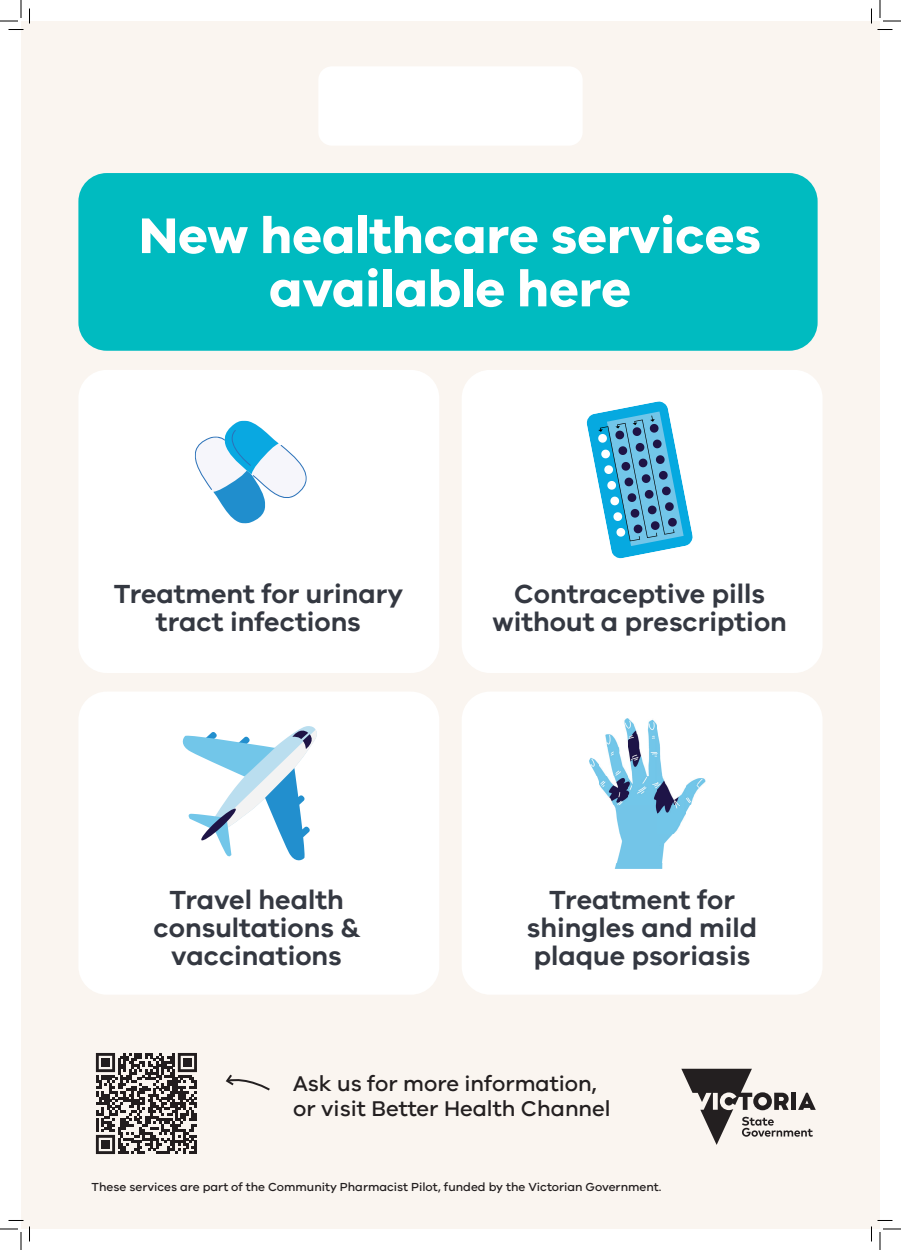
<style>
.page{position:relative;width:901px;height:1250px;background:#fff}
.page>*{position:absolute;margin:0;border:0;box-sizing:border-box;transform-origin:0 0}
.t1{font:700 51.7px "VIC";color:#fff}
.t2{font:600 27px/28px "VIC";color:#343841;text-align:center}
.Body_Copy{font:500 22px/25px "VIC";color:#231f20}
.Heading_1_Text_Option_2{font:500 12px "VIC";color:#231f20}
</style>
<div class="page">
<div style="left:21px;top:21px;width:859px;height:1208px;background:#faf5f0"></div>
<div style="left:78px;top:173px;width:740px;height:178px;background:#00bbc0;border-radius:28px"></div>
<svg style="left:225px;top:1074px;width:45px;height:17px"></svg>
<svg style="left:96px;top:1053px;width:101px;height:101px"></svg>
<div style="left:101px;top:1058px;width:9px;height:8px;background:#231f20"></div>
<div style="left:183px;top:1058px;width:8px;height:8px;background:#231f20"></div>
<div style="left:101px;top:1140px;width:9px;height:8px;background:#231f20"></div>
<div style="left:78px;top:691px;width:361px;height:303px;background:#fff;border-radius:28px"></div>
<div style="left:78px;top:370px;width:361px;height:303px;background:#fff;border-radius:28px"></div>
<div style="left:462px;top:691px;width:360px;height:303px;background:#fff;border-radius:28px"></div>
<div style="left:462px;top:370px;width:360px;height:303px;background:#fff;border-radius:28px"></div>
<svg style="left:681px;top:1068px;width:135px;height:77px"></svg>
<div style="left:318px;top:66px;width:265px;height:80px;background:#fff;border-radius:14px"></div>
<svg style="left:195px;top:420px;width:112px;height:103px"></svg>
<svg style="left:586px;top:401px;width:107px;height:158px"></svg>
<img style="left:589px;top:718px;width:117px;height:150px">
<svg style="left:182px;top:726px;width:135px;height:135px"></svg>
<svg style="left:0;top:0;width:30px;height:30px"></svg>
<svg style="left:0;top:1220px;width:30px;height:30px"></svg>
<svg style="left:871px;top:0;width:30px;height:30px"></svg>
<svg style="left:871px;top:1220px;width:30px;height:30px"></svg>
<p class="t1" style="left:139px;top:204px;width:623px">New healthcare services</p>
<p class="t1" style="left:269px;top:257px;width:363px">available here</p>
<p class="t2" style="left:114px;top:579px;width:291px">Treatment for urinary tract infections</p>
<p class="t2" style="left:492px;top:579px;width:296px">Contraceptive pills without a prescription</p>
<p class="t2" style="left:154px;top:885px;width:207px">Travel health consultations &amp; vaccinations</p>
<p class="t2" style="left:527px;top:885px;width:232px">Treatment for shingles and mild plaque psoriasis</p>
<p class="Body_Copy" style="left:293px;top:1070px;width:319px">Ask us for more information, or visit Better Health Channel</p>
<h1 class="Heading_1_Text_Option_2" style="left:92px;top:1179px;width:571px">These services are part of the Community Pharmacist Pilot, funded by the Victorian Government.</h1>
</div>
